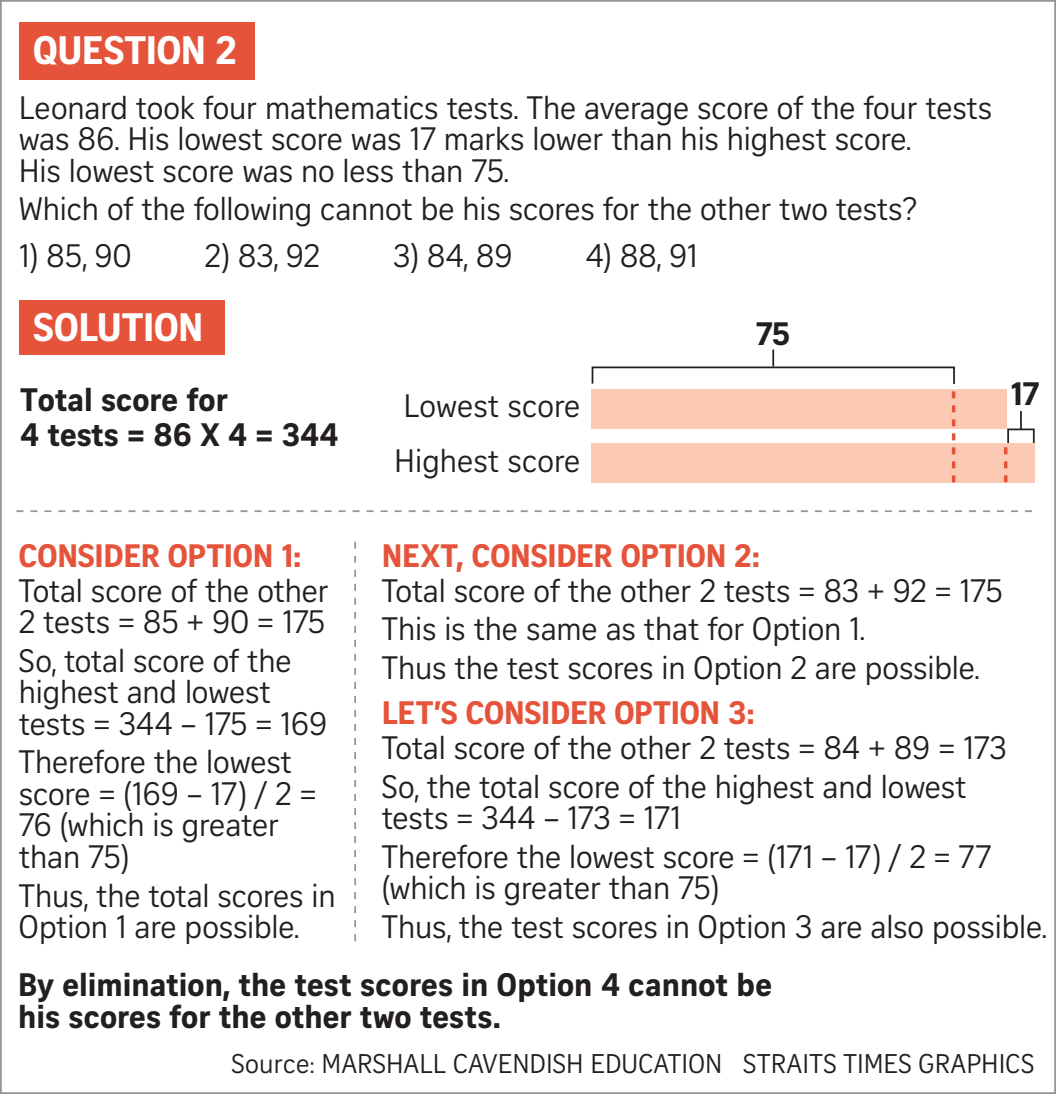
<style>
.page{position:relative;width:1056px;height:1094px;background:#fff}
.page>*{position:absolute;margin:0;border:0;box-sizing:border-box;transform-origin:0 0}
.t1{font:700 38.5px "Curator Serp Text";letter-spacing:-.01em;color:#fff}
.t2{font:31.5px/31.5px "Curator Serp Text";letter-spacing:-.005em;color:#231f20}
.t3{font:700 31.5px/35px "Curator Serp Text";color:#231f20}
.t4{font:700 31.5px "Curator Serp Text";letter-spacing:-.005em;color:#e5533a}
.t5{font:26.25px "Curator Serp Text";letter-spacing:.01em;color:#231f20}
</style>
<div class="page">
<div style="left:591px;top:366px;width:363px;height:19px;border:2px solid #231f20"></div>
<svg style="left:772px;top:349px;width:2px;height:17px"></svg>
<div style="left:1007px;top:428px;width:27px;height:25px;border:2px solid #231f20"></div>
<svg style="left:1019px;top:411px;width:2px;height:18px"></svg>
<div style="left:953px;top:389px;width:53px;height:39px;background:#fcc9b4"></div>
<div style="left:591px;top:389px;width:362px;height:39px;background:#fcc9b4"></div>
<div style="left:1006px;top:443px;width:29px;height:39px;background:#fcc9b4"></div>
<div style="left:591px;top:443px;width:415px;height:39px;background:#fcc9b4"></div>
<svg style="left:951px;top:391px;width:4px;height:91px"></svg>
<svg style="left:1004px;top:447px;width:3px;height:35px"></svg>
<div style="left:19px;top:22px;width:236px;height:58px;background:#e5533a"></div>
<div style="left:19px;top:300px;width:205px;height:54px;background:#e5533a"></div>
<svg style="left:16px;top:510px;width:1015px;height:2px"></svg>
<svg style="left:354px;top:541px;width:2px;height:401px"></svg>
<p class="t1" style="left:33px;top:27px;width:205px">QUESTION 2</p>
<p class="t2" style="left:19px;top:91px;width:974px">Leonard took four mathematics tests. The average score of the four tests was 86. His lowest score was 17 marks lower than his highest score.<br>His lowest score was no less than 75.</p>
<p class="t2" style="left:19px;top:193px;width:899px">Which of the following cannot be his scores for the other two tests?</p>
<p class="t2" style="left:19px;top:239px;width:114px">1) 85, 90</p>
<p class="t2" style="left:204px;top:239px;width:117px">2) 83, 92</p>
<p class="t2" style="left:392px;top:239px;width:121px">3) 84, 89</p>
<p class="t2" style="left:585px;top:239px;width:114px">4) 88, 91</p>
<p class="t1" style="left:33px;top:304px;width:172px">SOLUTION</p>
<p class="t3" style="left:756px;top:315px;width:36px">75</p>
<p class="t3" style="left:20px;top:382px;width:320px">Total score for<br>4 tests = 86 X 4 = 344</p>
<p class="t3" style="left:1010px;top:376px;width:29px">17</p>
<p class="t2" style="left:394px;top:378px;width:187px;line-height:54.9px">Lowest score<br>Highest score</p>
<p class="t4" style="left:382px;top:536px;width:379px">NEXT, CONSIDER OPTION 2:</p>
<p class="t2" style="left:382px;top:571px;width:622px;line-height:38.5px">Total score of the other 2 tests = 83 + 92 = 175<br>This is the same as that for Option 1.<br>Thus the test scores in Option 2 are possible.</p>
<p class="t4" style="left:382px;top:693px;width:374px">LET’S CONSIDER OPTION 3:</p>
<p class="t2" style="left:382px;top:728px;width:626px;line-height:38.5px">Total score of the other 2 tests = 84 + 89 = 173<br>So, the total score of the highest and lowest</p>
<p class="t2" style="left:382px;top:798px;width:610px;line-height:38.5px">tests = 344 – 173 = 171<br>Therefore the lowest score = (171 – 17) / 2 = 77</p>
<p class="t2" style="left:382px;top:868px;width:666px;line-height:38.5px">(which is greater than 75)<br>Thus, the test scores in Option 3 are also possible.</p>
<p class="t4" style="left:19px;top:536px;width:284px">CONSIDER OPTION 1:</p>
<p class="t2" style="left:19px;top:574px;width:311px">Total score of the other<br>2 tests = 85 + 90 = 175</p>
<p class="t2" style="left:19px;top:644px;width:310px">So, total score of the highest and lowest tests = 344 – 175 = 169</p>
<p class="t2" style="left:19px;top:746px;width:299px">Therefore the lowest score = (169 – 17) / 2 =<br>76 (which is greater than 75)</p>
<p class="t2" style="left:19px;top:879px;width:318px">Thus, the total scores in<br>Option 1 are possible.</p>
<p class="t3" style="left:18px;top:968px;width:755px;line-height:31.5px">By elimination, the test scores in Option 4 cannot be his scores for the other two tests.</p>
<p class="t5" style="left:231px;top:1048px;width:804px">Source: MARSHALL CAVENDISH EDUCATION STRAITS TIMES GRAPHICS</p>
</div>
